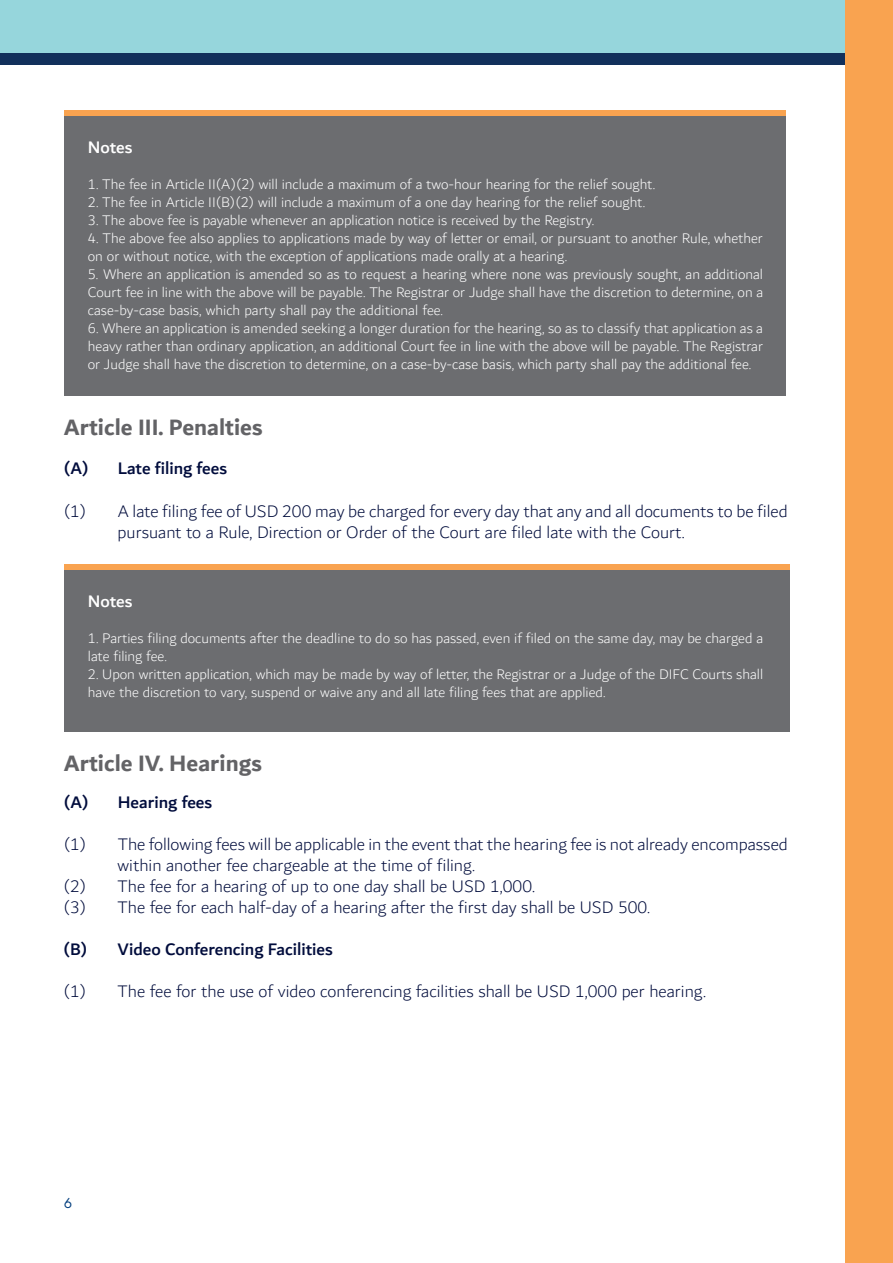
<style>
.page{position:relative;width:893px;height:1263px;background:#fff}
.page>*{position:absolute;margin:0;border:0;box-sizing:border-box;transform-origin:0 0}
.t1{font:700 24px "Dubai";color:#636366}
.t2{font:300 18px/21.6px "Dubai";color:#000c3c}
.t3{font:500 18px "Dubai";color:#000c3c}
.t4{font:500 18px "Dubai";letter-spacing:-.005em;color:#fff}
.t5{font:300 15px/18px "Dubai";color:#fff}
.t6{font:15px "Futura T";color:#013d7d}
</style>
<div class="page">
<div style="left:0;top:0;width:893px;height:64px;background:#12305b"></div>
<div style="left:0;top:0;width:893px;height:53px;background:#96d6dc"></div>
<div style="left:845px;top:0;width:48px;height:1263px;background:#f9a350"></div>
<div style="left:64px;top:111px;width:722px;height:284px;background:#6c6d70"></div>
<div style="left:64px;top:111px;width:722px;height:5px;background:#f9a350"></div>
<div style="left:64px;top:564px;width:725px;height:167px;background:#6c6d70"></div>
<div style="left:64px;top:564px;width:725px;height:6px;background:#f9a350"></div>
<p class="t4" style="left:88px;top:136px;width:46px">Notes</p>
<p class="t5" style="left:88px;top:176px;width:569px">1. The fee in Article II(A)(2) will include a maximum of a two-hour hearing for the relief sought.</p>
<p class="t5" style="left:88px;top:194px;width:559px">2. The fee in Article II(B)(2) will include a maximum of a one day hearing for the relief sought.</p>
<p class="t5" style="left:88px;top:212px;width:508px">3. The above fee is payable whenever an application notice is received by the Registry.</p>
<p class="t5" style="left:88px;top:230px;width:677px">4. The above fee also applies to applications made by way of letter or email, or pursuant to another Rule, whether on or without notice, with the exception of applications made orally at a hearing.</p>
<p class="t5" style="left:88px;top:266px;width:677px;text-align:justify">5. Where an application is amended so as to request a hearing where none was previously sought, an additional Court fee in line with the above will be payable. The Registrar or Judge shall have the discretion to determine, on a case-by-case basis, which party shall pay the additional fee.</p>
<p class="t5" style="left:88px;top:320px;width:677px;text-align:justify">6. Where an application is amended seeking a longer duration for the hearing, so as to classify that application as a heavy rather than ordinary application, an additional Court fee in line with the above will be payable. The Registrar or Judge shall have the discretion to determine, on a case-by-case basis, which party shall pay the additional fee.</p>
<h1 class="t1" style="left:64px;top:413px;width:200px">Article III. Penalties</h1>
<p class="t3" style="left:64px;top:457px;width:26px">(A)</p>
<p class="t3" style="left:118px;top:457px;width:111px">Late filing fees</p>
<p class="t2" style="left:64px;top:501px;width:24px">(1)</p>
<p class="t2" style="left:118px;top:501px;width:672px">A late filing fee of USD 200 may be charged for every day that any and all documents to be filed pursuant to a Rule, Direction or Order of the Court are filed late with the Court.</p>
<p class="t4" style="left:88px;top:590px;width:46px">Notes</p>
<p class="t5" style="left:88px;top:629px;width:677px">1. Parties filing documents after the deadline to do so has passed, even if filed on the same day, may be charged a late filing fee.</p>
<p class="t5" style="left:88px;top:665px;width:677px">2. Upon written application, which may be made by way of letter, the Registrar or a Judge of the DIFC Courts shall have the discretion to vary, suspend or waive any and all late filing fees that are applied.</p>
<h1 class="t1" style="left:64px;top:749px;width:200px">Article IV. Hearings</h1>
<p class="t3" style="left:64px;top:792px;width:26px">(A)</p>
<p class="t3" style="left:118px;top:792px;width:96px">Hearing fees</p>
<p class="t2" style="left:64px;top:834px;width:24px">(1)</p>
<p class="t2" style="left:118px;top:834px;width:672px;line-height:21px">The following fees will be applicable in the event that the hearing fee is not already encompassed within another fee chargeable at the time of filing.</p>
<p class="t2" style="left:64px;top:876px;width:24px">(2)</p>
<p class="t2" style="left:118px;top:876px;width:419px">The fee for a hearing of up to one day shall be USD 1,000.</p>
<p class="t2" style="left:64px;top:897px;width:24px">(3)</p>
<p class="t2" style="left:118px;top:897px;width:534px">The fee for each half-day of a hearing after the first day shall be USD 500.</p>
<p class="t3" style="left:64px;top:939px;width:25px">(B)</p>
<p class="t3" style="left:118px;top:939px;width:217px">Video Conferencing Facilities</p>
<p class="t2" style="left:64px;top:981px;width:24px">(1)</p>
<p class="t2" style="left:118px;top:981px;width:590px">The fee for the use of video conferencing facilities shall be USD 1,000 per hearing.</p>
<p class="t6" style="left:64px;top:1194px;width:10px">6</p>
</div>
